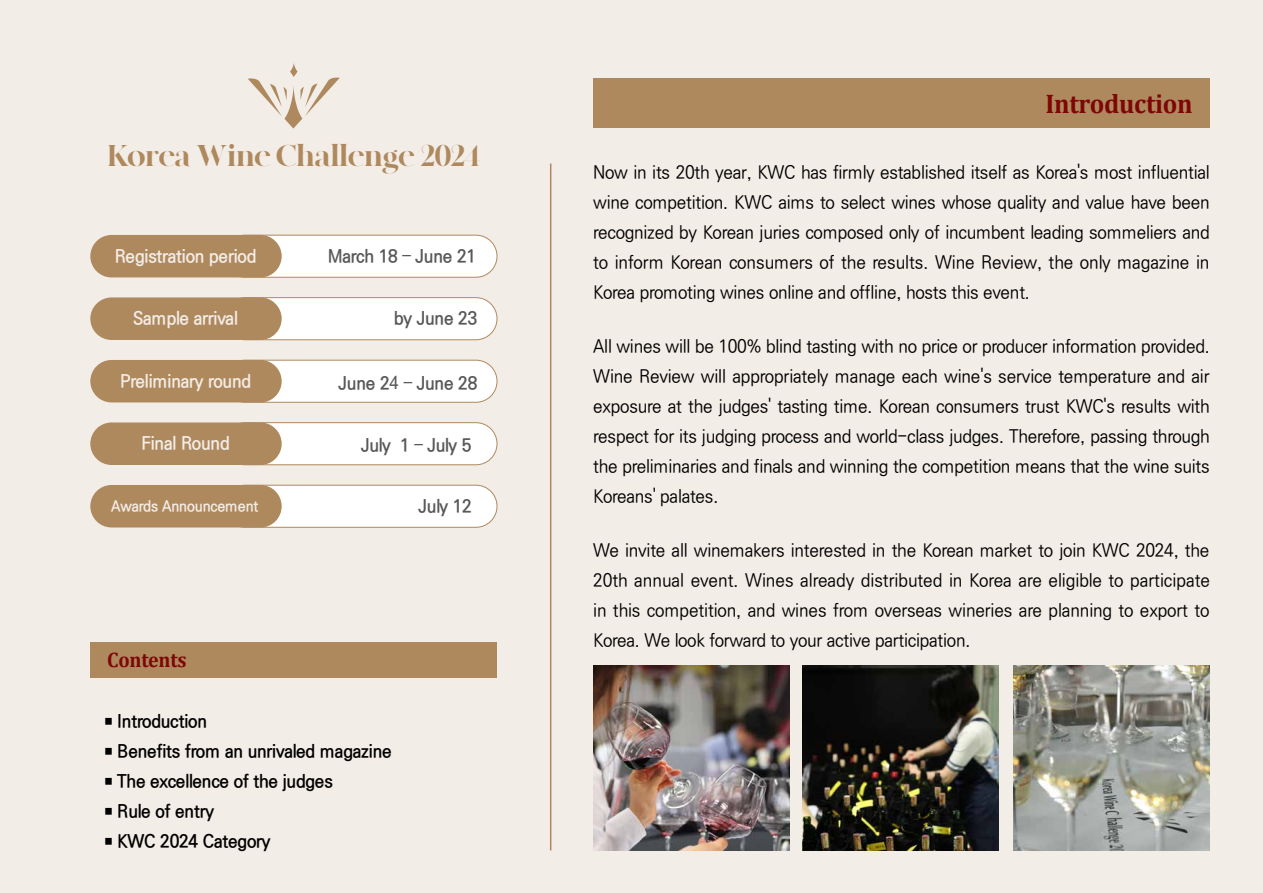
<style>
.page{position:relative;width:1263px;height:893px;background:#f3ede7}
.page>*{position:absolute;margin:0;border:0;box-sizing:border-box;transform-origin:0 0}
.t1{font:900 30px "MADE Canvas";letter-spacing:-.02em;color:#af895e}
.t2{font:700 27px "Cambria";letter-spacing:-.01em;color:#7e0606;scale:.95 1}
.t3{font:700 21px "Cambria";letter-spacing:-.01em;color:#7e0606;scale:.95 1}
.t4{font:18px/30px "Ko Pub Dotum PM";letter-spacing:-.015em;color:#000;text-align:justify;scale:.95 1}
.t5{font:18px "Ko Pub Dotum PB";letter-spacing:-.01em;color:#000;scale:.95 1}
.t6{font:18px "Ko Pub Dotum PB";letter-spacing:-.01em;color:#f3ede7;scale:.95 1}
.t7{font:18px "Ko Pub Dotum PB";letter-spacing:-.01em;color:#595757;scale:.95 1}
.t8{font:15px "Ko Pub Dotum PB";letter-spacing:-.01em;color:#f3ede7;scale:.95 1}
.s1{font-family:"Microsoft Sans Serif"}
.s2{font-size:9px}
</style>
<div class="page">
<div style="left:593px;top:79px;width:617px;height:49px;background:#af895e"></div>
<hr style="left:550px;top:164px;width:1px;height:686px;background:#af895e">
<img style="left:593px;top:666px;width:197px;height:184px">
<img style="left:802px;top:666px;width:197px;height:184px">
<img style="left:1013px;top:666px;width:197px;height:184px">
<div style="left:90px;top:642px;width:407px;height:36px;background:#af895e"></div>
<svg style="left:248px;top:63px;width:92px;height:66px"></svg>
<div style="left:224px;top:235px;width:273px;height:42px;background:#fff;border-radius:21px"></div>
<div style="left:224px;top:235px;width:273px;height:42px;border:1px solid #af895e;border-radius:21px"></div>
<div style="left:90px;top:235px;width:192px;height:42px;background:#af895e;border-radius:21px"></div>
<div style="left:224px;top:360px;width:273px;height:42px;background:#fff;border-radius:21px"></div>
<div style="left:224px;top:360px;width:273px;height:42px;border:1px solid #af895e;border-radius:21px"></div>
<div style="left:90px;top:360px;width:192px;height:42px;background:#af895e;border-radius:21px"></div>
<div style="left:224px;top:298px;width:273px;height:42px;background:#fff;border-radius:21px"></div>
<div style="left:224px;top:297px;width:273px;height:43px;border:1px solid #af895e;border-radius:21px"></div>
<div style="left:90px;top:297px;width:192px;height:43px;background:#af895e;border-radius:21px"></div>
<div style="left:224px;top:423px;width:273px;height:42px;background:#fff;border-radius:21px"></div>
<div style="left:224px;top:422px;width:273px;height:43px;border:1px solid #af895e;border-radius:21px"></div>
<div style="left:90px;top:422px;width:192px;height:43px;background:#af895e;border-radius:21px"></div>
<div style="left:224px;top:485px;width:273px;height:42px;background:#fff;border-radius:21px"></div>
<div style="left:224px;top:485px;width:273px;height:42px;border:1px solid #af895e;border-radius:21px"></div>
<div style="left:90px;top:485px;width:192px;height:42px;background:#af895e;border-radius:21px"></div>
<h1 class="t1" style="left:107px;top:139px;width:375px">Korea Wine Challenge 2024</h1>
<p class="t6" style="left:115px;top:247px;width:150px">Registration period</p>
<p class="t7" style="left:328px;top:247px;width:158px">March 18 – June 21</p>
<p class="t6" style="left:133px;top:309px;width:112px">Sample arrival</p>
<p class="t7" style="left:394px;top:309px;width:89px">by June 23</p>
<p class="t6" style="left:120px;top:372px;width:139px">Preliminary round</p>
<p class="t7" style="left:339px;top:374px;width:148px">June 2<span class="s1">4</span> – June 28</p>
<p class="t6" style="left:141px;top:434px;width:94px">Final Round</p>
<p class="t7" style="left:400px;top:436px;width:76px">1 – July 5</p>
<p class="t7" style="left:361px;top:436px;width:33px">July</p>
<p class="t8" style="left:111px;top:498px;width:156px">Awards Announcement</p>
<p class="t7" style="left:418px;top:497px;width:58px">July 12</p>
<p class="t3" style="left:107px;top:645px;width:85px">Contents</p>
<p class="t5" style="left:105px;top:712px;width:109px"><span class="s2">■</span> Introduction</p>
<p class="t5" style="left:105px;top:742px;width:303px"><sup>■</sup> Benefits from an unrivaled magazine</p>
<p class="t5" style="left:105px;top:772px;width:242px"><sup>■</sup> The excellence of the judges</p>
<p class="t5" style="left:105px;top:802px;width:116px"><span class="s2">■</span> Rule of entry</p>
<p class="t5" style="left:105px;top:832px;width:176px"><span class="s2">■</span> KWC 2024 Category</p>
<h2 class="t2" style="left:1045px;top:84px;width:156px">Introduction</h2>
<p class="t4" style="left:593px;top:158px;width:650px">Now in its 20th year, KWC has firmly established itself as Korea's most influential wine competition. KWC aims to select wines whose quality and value have been recognized by Korean juries composed only of incumbent leading sommeliers and to inform Korean consumers of the results. Wine Review, the only magazine in Korea promoting wines online and offline, hosts this event.</p>
<p class="t4" style="left:593px;top:332px;width:650px">All wines will be 100% blind tasting with no price or producer information provided.<br>Wine Review will appropriately manage each wine's service temperature and air exposure at the judges' tasting time. Korean consumers trust KWC's results with respect for its judging process and world-class judges. Therefore, passing through the preliminaries and finals and winning the competition means that the wine suits Koreans' palates.</p>
<p class="t4" style="left:593px;top:536px;width:651px">We invite all winemakers interested in the Korean market to join KWC 2024, the 20th annual event. Wines already distributed in Korea are eligible to participate in this competition, and wines from overseas wineries are planning to export to Korea. We look forward to your active participation.</p>
</div>
